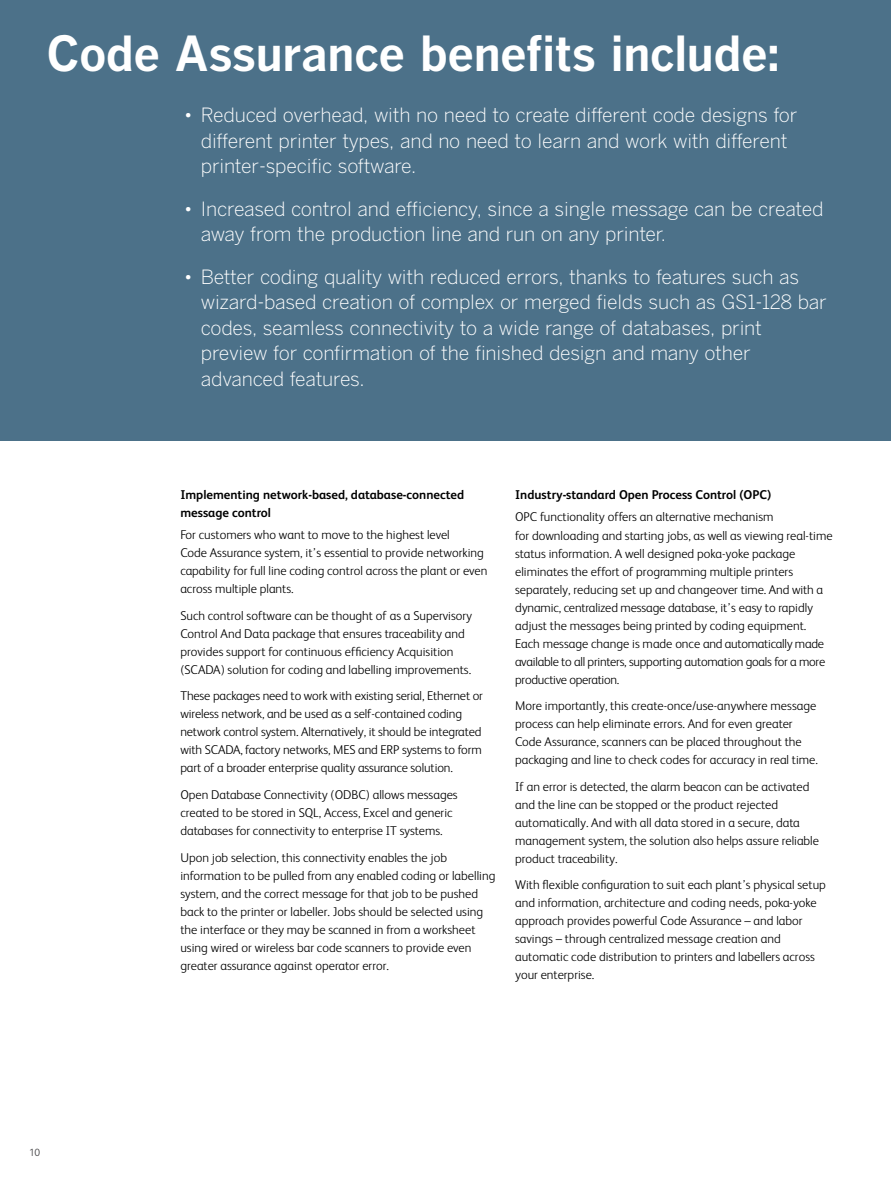
<style>
.page{position:relative;width:891px;height:1188px;background:#fff}
.page>*{position:absolute;margin:0;border:0;box-sizing:border-box;transform-origin:0 0}
.t1{font:48px "Benton Got Bol";letter-spacing:-.015em;color:#fff}
.t2{font:19.5px/25.5px "Benton Got Lt";letter-spacing:-.01em;color:#fff}
.t3{font:300 12.75px/18px "FS Albert";color:#000}
.t4{font:700 12.75px/18px "FS Albert";color:#000}
.t5{font:300 10.5px "FS Albert";color:#414042}
</style>
<div class="page">
<div style="left:0;top:0;width:891px;height:441px;background:#4c7189"></div>
<h1 class="t1" style="left:46px;top:24px;width:735px">Code Assurance benefits include:</h1>
<h2 class="t2" style="left:201px;top:102px;width:598px;text-indent:-17px">• Reduced overhead, with no need to create different code designs for different printer types, and no need to learn and work with different printer-specific software.</h2>
<h2 class="t2" style="left:201px;top:196px;width:624px;text-indent:-17px">• Increased control and efficiency, since a single message can be created away from the production line and run on any printer.</h2>
<p class="t2" style="left:201px;top:264px;width:628px;text-indent:-17px">• Better coding quality with reduced errors, thanks to features such as wizard-based creation of complex or merged fields such as GS1-128 bar codes, seamless connectivity to a wide range of databases, print preview for confirmation of the finished design and many other advanced features.</p>
<p class="t4" style="left:180px;top:486px;width:285px">Implementing network-based, database-connected message control</p>
<p class="t3" style="left:180px;top:526px;width:309px">For customers who want to move to the highest level<br>Code Assurance system, it’s essential to provide networking capability for full line coding control across the plant or even across multiple plants.</p>
<p class="t3" style="left:180px;top:607px;width:293px">Such control software can be thought of as a Supervisory Control And Data package that ensures traceability and provides support for continuous efficiency Acquisition (SCADA) solution for coding and labelling improvements.</p>
<p class="t3" style="left:180px;top:687px;width:304px">These packages need to work with existing serial, Ethernet or wireless network, and be used as a self-contained coding network control system. Alternatively, it should be integrated with SCADA, factory networks, MES and ERP systems to form part of a broader enterprise quality assurance solution.</p>
<p class="t3" style="left:180px;top:786px;width:279px">Open Database Connectivity (ODBC) allows messages created to be stored in SQL, Access, Excel and generic databases for connectivity to enterprise IT systems.</p>
<p class="t3" style="left:180px;top:848px;width:317px">Upon job selection, this connectivity enables the job information to be pulled from any enabled coding or labelling system, and the correct message for that job to be pushed back to the printer or labeller. Jobs should be selected using the interface or they may be scanned in from a worksheet using wired or wireless bar code scanners to provide even greater assurance against operator error.</p>
<p class="t4" style="left:515px;top:486px;width:258px">Industry-standard Open Process Control (OPC)</p>
<p class="t3" style="left:515px;top:508px;width:319px">OPC functionality offers an alternative mechanism<br>for downloading and starting jobs, as well as viewing real-time status information. A well designed poka-yoke package eliminates the effort of programming multiple printers separately, reducing set up and changeover time. And with a dynamic, centralized message database, it’s easy to rapidly adjust the messages being printed by coding equipment.<br>Each message change is made once and automatically made available to all printers, supporting automation goals for a more productive operation.</p>
<p class="t3" style="left:515px;top:697px;width:304px">More importantly, this create-once/use-anywhere message process can help eliminate errors. And for even greater Code Assurance, scanners can be placed throughout the packaging and line to check codes for accuracy in real time.</p>
<p class="t3" style="left:515px;top:777px;width:305px">If an error is detected, the alarm beacon can be activated and the line can be stopped or the product rejected automatically. And with all data stored in a secure, data management system, the solution also helps assure reliable product traceability.</p>
<p class="t3" style="left:515px;top:876px;width:312px">With flexible configuration to suit each plant’s physical setup and information, architecture and coding needs, poka-yoke approach provides powerful Code Assurance – and labor savings – through centralized message creation and automatic code distribution to printers and labellers across your enterprise.</p>
<p class="t5" style="left:29px;top:1147px;width:13px">10</p>
</div>
